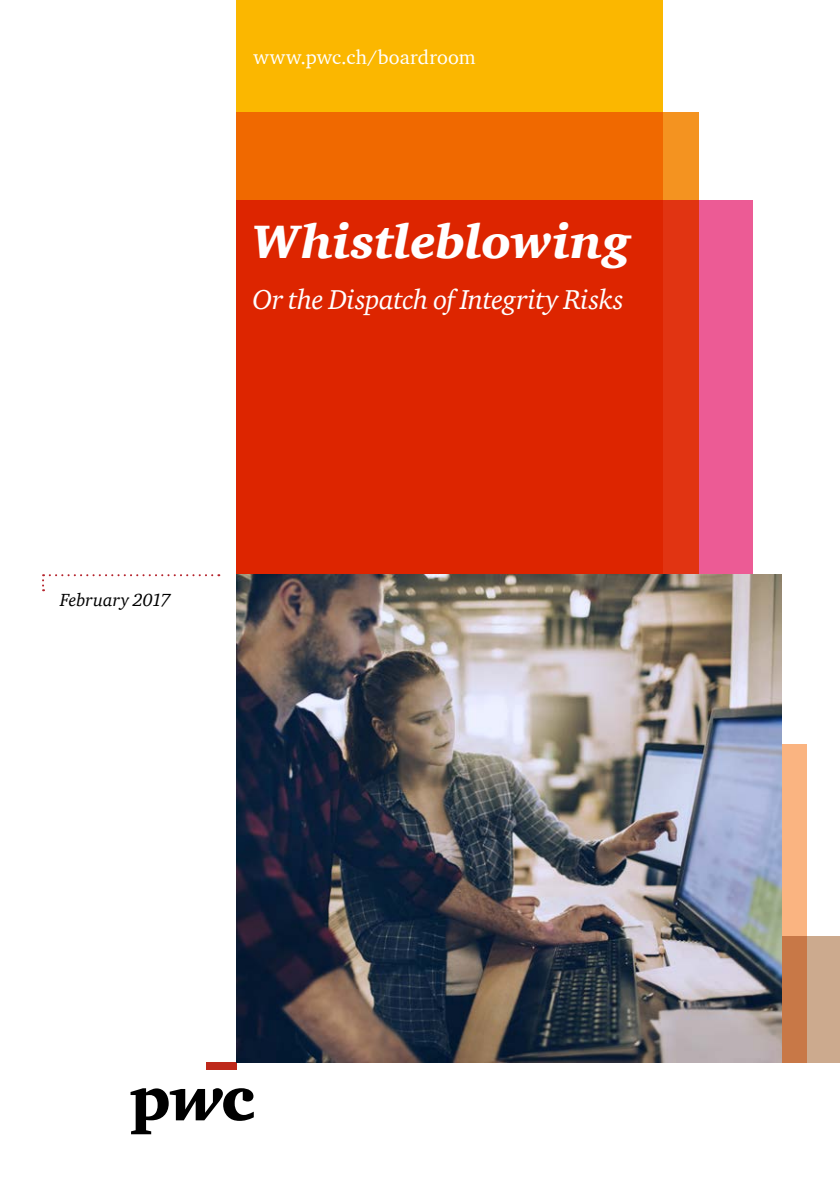
<style>
.page{position:relative;width:840px;height:1191px;background:#fff}
.page>*{position:absolute;margin:0;border:0;box-sizing:border-box;transform-origin:0 0}
.t1{font:italic 900 48px "ITC Charter Com";color:#fff}
.t2{font:italic 28px "ITC Charter Com";letter-spacing:-.015em;color:#fff}
.t3{font:20px "ITC Charter Com";letter-spacing:.01em;color:#fff}
.t4{font:italic 18px "ITC Charter Com";color:#000}
</style>
<div class="page">
<div style="left:236px;top:936px;width:603px;height:126px;background:#ccaa8e"></div>
<svg style="left:781px;top:744px;width:25px;height:318px;background:#e29c6c"></svg>
<svg style="left:662px;top:200px;width:90px;height:374px;background:#e74a5d"></svg>
<svg style="left:236px;top:0;width:426px;height:574px;background:#e54b00"></svg>
<div style="left:205px;top:1062px;width:31px;height:8px;background:#be291b"></div>
<svg style="left:130px;top:1088px;width:123px;height:46px"></svg>
<svg style="left:42px;top:574px;width:170px;height:17px"></svg>
<img style="left:236px;top:574px;width:545px;height:488px">
<p class="t3" style="left:253px;top:44px;width:223px">www.pwc.ch/boardroom</p>
<h1 class="t1" style="left:252px;top:212px;width:379px">Whistleblowing</h1>
<p class="t2" style="left:252px;top:282px;width:373px">Or the Dispatch of Integrity Risks</p>
<p class="t4" style="left:60px;top:588px;width:112px">February 2017</p>
</div>
